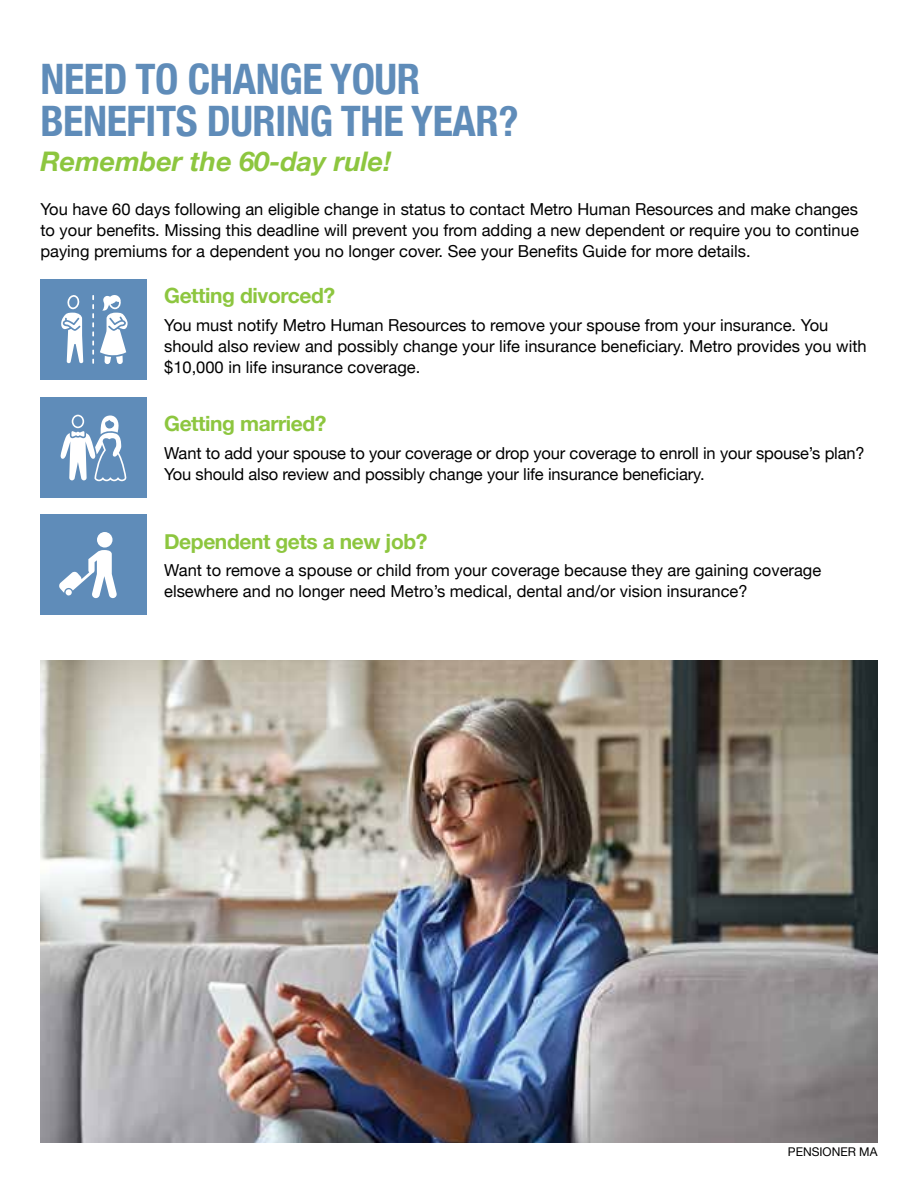
<style>
.page{position:relative;width:918px;height:1188px;background:#fff}
.page>*{position:absolute;margin:0;border:0;box-sizing:border-box;transform-origin:0 0}
.t1{font:700 condensed 42px/42px "Helvetica Neue";letter-spacing:-.01em;color:#5f8cb9}
.t2{font:italic 700 27px "Helvetica Neue";color:#8dc63f}
.t3{font:700 21px "Helvetica Neue";letter-spacing:-.02em;color:#8dc63f}
.t4{font:16.5px/21px "Helvetica Neue";color:#000}
.t5{font:12px "Helvetica Neue";color:#000}
</style>
<div class="page">
<hr style="left:917px;top:0;width:1px;height:183px;background:#5f8cb9">
<svg style="left:917px;top:171px;width:1px;height:12px"></svg>
<img style="left:40px;top:660px;width:838px;height:483px">
<div style="left:40px;top:280px;width:107px;height:100px;background:#5f8cb9"></div>
<svg style="left:92px;top:295px;width:2px;height:69px"></svg>
<svg style="left:61px;top:295px;width:22px;height:69px"></svg>
<svg style="left:100px;top:295px;width:28px;height:69px"></svg>
<div style="left:40px;top:397px;width:107px;height:101px;background:#5f8cb9"></div>
<svg style="left:61px;top:415px;width:65px;height:66px"></svg>
<div style="left:40px;top:515px;width:107px;height:100px;background:#5f8cb9"></div>
<svg style="left:59px;top:532px;width:58px;height:66px"></svg>
<h1 class="t1" style="left:40px;top:55px;width:480px">NEED TO CHANGE YOUR<br>BENEFITS DURING THE YEAR?</h1>
<h2 class="t2" style="left:40px;top:140px;width:352px">Remember the 60-day rule!</h2>
<p class="t4" style="left:40px;top:199px;width:820px;text-align:justify">You have 60 days following an eligible change in status to contact Metro Human Resources and make changes to your benefits. Missing this deadline will prevent you from adding a new dependent or require you to continue paying premiums for a dependent you no longer cover. See your Benefits Guide for more details.</p>
<p class="t3" style="left:164px;top:279px;width:173px">Getting divorced?</p>
<p class="t4" style="left:164px;top:316px;width:704px">You must notify Metro H uman R esources to remove your spouse from your insurance. You should also review and possibly change your life insurance beneficiary. Metro provides you with $10,000 in life insurance coverage.</p>
<p class="t3" style="left:164px;top:407px;width:164px">Getting married?</p>
<p class="t4" style="left:164px;top:443px;width:702px">Want to add your spouse to your coverage or drop your coverage to enroll in your spouse’s plan?<br>You should also review and possibly change your life insurance beneficiary.</p>
<p class="t3" style="left:164px;top:525px;width:265px">Dependent gets a new job?</p>
<p class="t4" style="left:164px;top:561px;width:659px">Want to remove a spouse or child from your coverage because they are gaining coverage elsewhere and no longer need Metro’s medical, dental and/or vision insurance?</p>
<p class="t5" style="left:788px;top:1143px;width:91px">PENSIONER MA</p>
</div>
